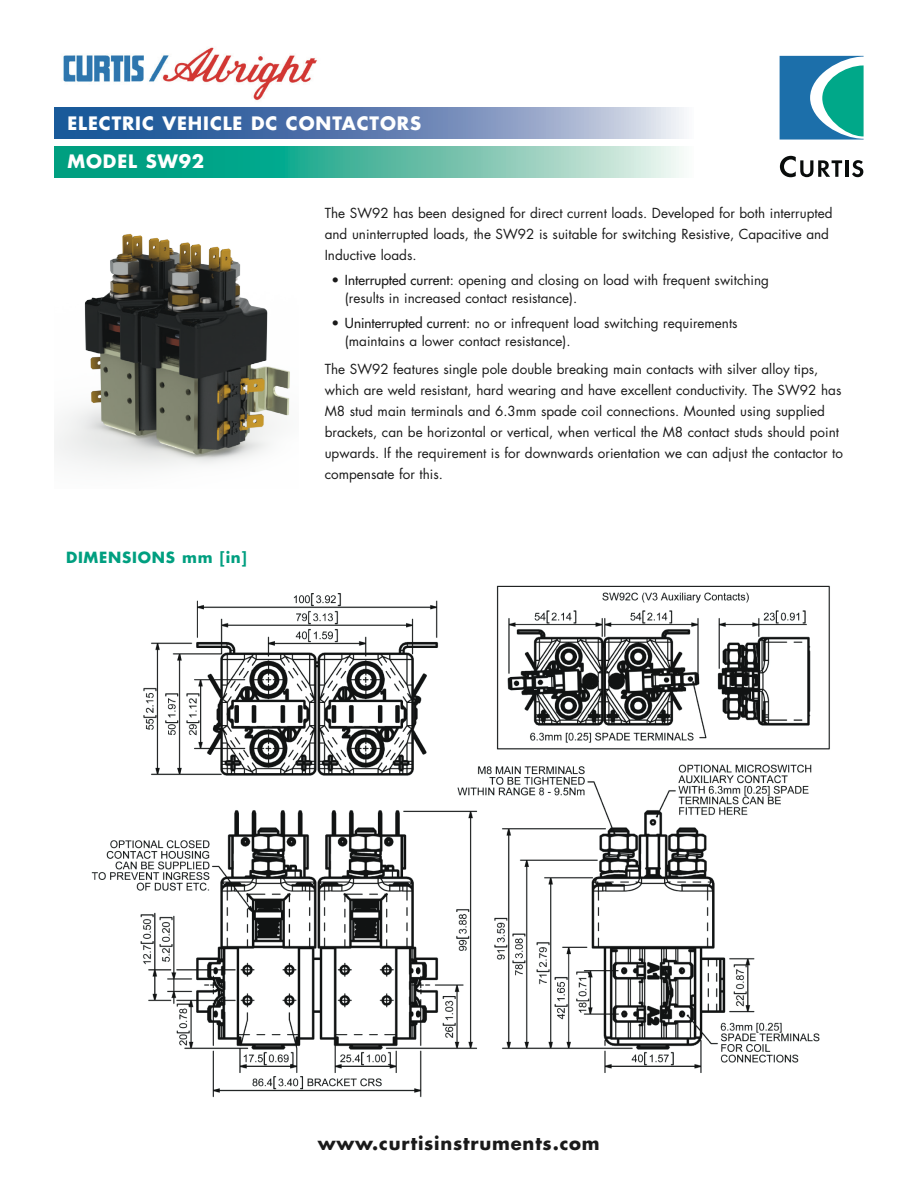
<style>
.page{position:relative;width:918px;height:1188px;background:#fff}
.page>*{position:absolute;margin:0;border:0;box-sizing:border-box;transform-origin:0 0}
.t1{font:700 18px "Futura Std";letter-spacing:.05em;color:#fff}
.Legal_Copy{font:700 18px "Futura Std";letter-spacing:.045em;color:#1a1a1a}
.Section_Headers{font:700 15px "Futura Std";letter-spacing:.05em;color:#009f80}
.Body_Copy{font:13.5px/21px "Futura Std";color:#1a1a1a}
.s1{font-weight:500}
</style>
<div class="page">
<svg style="left:780px;top:156px;width:62px;height:21px"></svg>
<hr style="left:845px;top:160px;width:3px;height:17px;background:#090c0b">
<svg style="left:852px;top:160px;width:11px;height:17px"></svg>
<svg style="left:780px;top:56px;width:84px;height:84px;background:#3999ad"></svg>
<svg style="left:54px;top:108px;width:630px;height:30px;background:#6787b6"></svg>
<svg style="left:54px;top:146px;width:628px;height:31px;background:#53bba5"></svg>
<img style="left:63px;top:47px;width:254px;height:54px">
<img style="left:54px;top:233px;width:236px;height:235px">
<img style="left:91px;top:585px;width:739px;height:513px">
<p class="t1" style="left:68px;top:111px;width:355px">ELECTRIC VEHICLE DC CONTACTORS</p>
<p class="t1" style="left:68px;top:150px;width:138px">MODEL SW92</p>
<p class="Section_Headers" style="left:66px;top:547px;width:182px">DIMENSIONS mm [in]</p>
<p class="Body_Copy" style="left:325px;top:203px;width:509px">The SW92 has been designed for direct current loads. Developed for both interrupted and uninterrupted loads, the SW92 is suitable for switching Resistive, Capacitive and<br>Inductive loads.</p>
<p class="Body_Copy" style="left:345px;top:271px;width:426px;line-height:18px;text-indent:-14px"><span class="s1">• Interrupted current</span>: opening and closing on load with frequent switching (results in increased contact resistance).</p>
<p class="Body_Copy" style="left:345px;top:314px;width:394px;line-height:18px;text-indent:-14px"><span class="s1">• Uninterrupted current</span>: no or infrequent load switching requirements (maintains a lower contact resistance).</p>
<p class="Body_Copy" style="left:325px;top:359px;width:520px">The SW92 features single pole double breaking main contacts with silver alloy tips, which are weld resistant, hard wearing and have excellent conductivity. The SW92 has M8 stud main terminals and 6.3mm spade coil connections. Mounted using supplied brackets, can be horizontal or vertical, when vertical the M8 contact studs should point upwards. If the requirement is for downwards orientation we can adjust the contactor to compensate for this.</p>
<p class="Legal_Copy" style="left:318px;top:1132px;width:283px">www.curtisinstruments.com</p>
</div>
